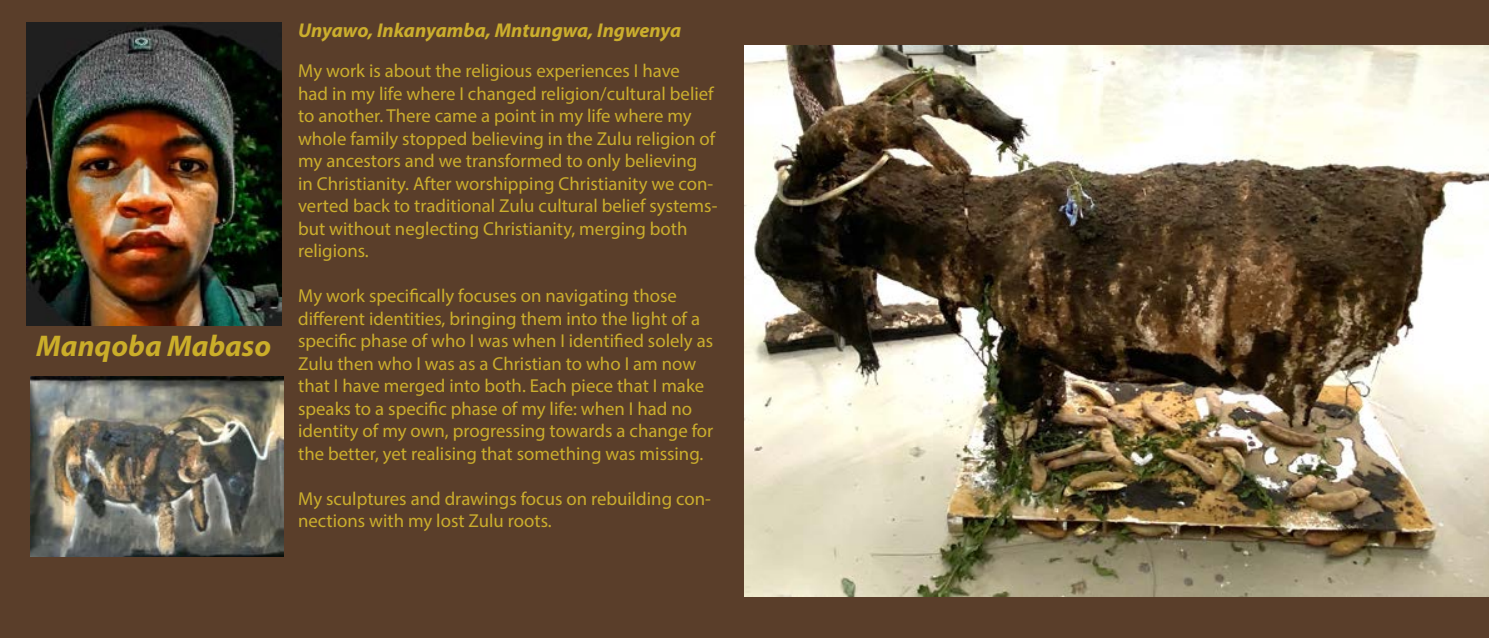
<style>
.page{position:relative;width:1489px;height:638px;background:#fff}
.page>*{position:absolute;margin:0;border:0;box-sizing:border-box;transform-origin:0 0}
.t1{font:italic 700 30px "Myriad Pro";color:#cbae29}
.t2{font:italic 700 20px "Myriad Pro";color:#cbae2d}
.t3{font:18.75px/22.5px "Myriad Pro";color:#cbae2d}
</style>
<div class="page">
<div style="left:0;top:0;width:1488px;height:638px;background:#5a3e2a"></div>
<img style="left:26px;top:22px;width:255px;height:303px">
<img style="left:744px;top:45px;width:744px;height:551px">
<img style="left:30px;top:376px;width:253px;height:180px">
<h1 class="t1" style="left:36px;top:326px;width:236px">Manqoba Mabaso</h1>
<p class="t2" style="left:298px;top:17px;width:384px">Unyawo, Inkanyamba, Mntungwa, Ingwenya</p>
<p class="t3" style="left:298px;top:59px;width:421px">My work is about the religious experiences I have<br>had in my life where I changed religion/cultural belief to another. There came a point in my life where my whole family stopped believing in the Zulu religion of my ancestors and we transformed to only believing<br>in Christianity. After worshipping Christianity we con&shy;verted back to traditional Zulu cultural belief systems&shy;but without neglecting Christianity, merging both religions.</p>
<p class="t3" style="left:298px;top:284px;width:417px">My work specifically focuses on navigating those different identities, bringing them into the light of a specific phase of who I was when I identified solely as Zulu then who I was as a Christian to who I am now that I have merged into both. Each piece that I make speaks to a specific phase of my life: when I had no identity of my own, progressing towards a change for the better, yet realising that something was missing.</p>
<p class="t3" style="left:298px;top:487px;width:414px">My sculptures and drawings focus on rebuilding con&shy;nections with my lost Zulu roots.</p>
</div>
